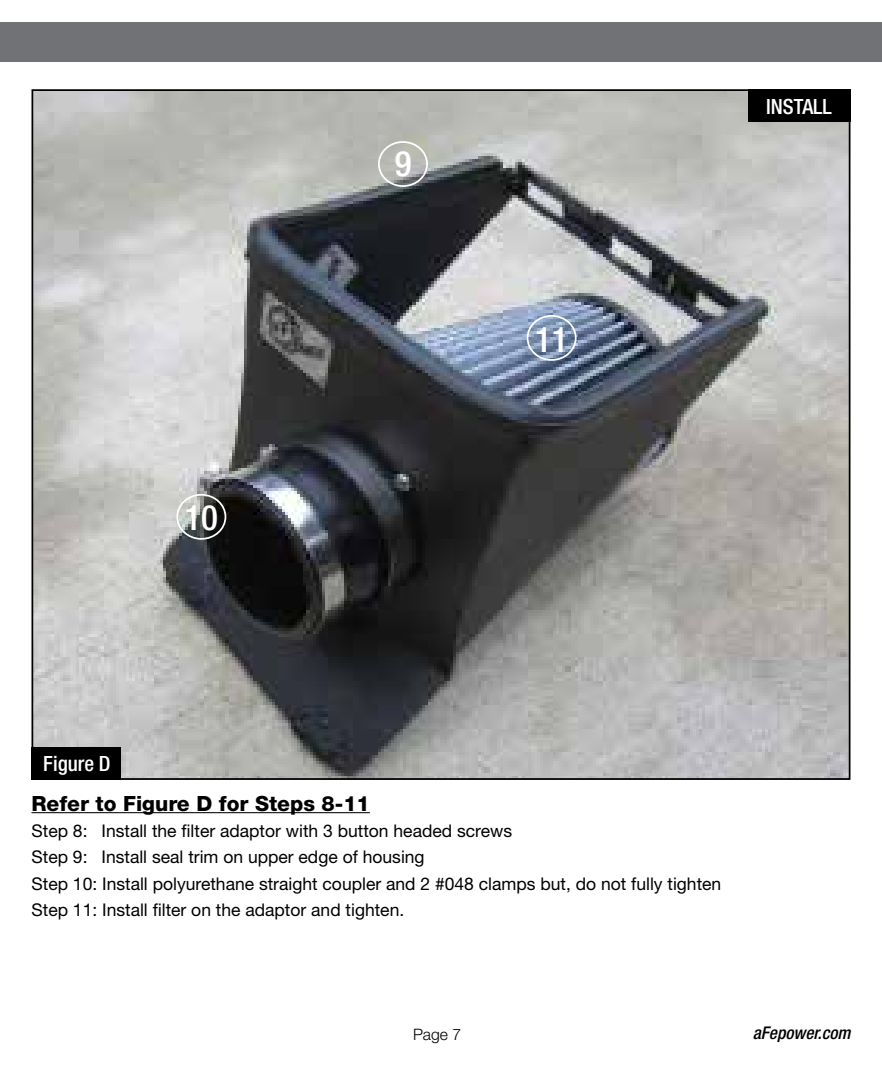
<style>
.page{position:relative;width:882px;height:1071px;background:#fff}
.page>*{position:absolute;margin:0;border:0;box-sizing:border-box;transform-origin:0 0}
.t1{font:500 condensed 35px "Helvetica Neue";color:#fff}
.t2{font:800 21px "Helvetica Neue";color:#000}
.t3{font:500 condensed 21px "Helvetica Neue";color:#fff}
.t4{font:17.5px/26.2px "Helvetica Neue";color:#000}
.t5{font:italic 500 condensed 17.5px "Helvetica Neue";color:#000}
.t6{font:300 15.75px "Helvetica Neue";color:#000}
</style>
<div class="page">
<img style="left:35px;top:92px;width:812px;height:685px">
<div style="left:0;top:23px;width:882px;height:39px;background:#717275"></div>
<hr style="left:32px;top:812px;width:338px;height:1px;background:#000">
<div style="left:32px;top:747px;width:89px;height:33px;background:#000"></div>
<div style="left:748px;top:89px;width:102px;height:33px;background:#000"></div>
<div style="left:176px;top:494px;width:50px;height:46px;border:2px solid #fff;border-radius:50%"></div>
<div style="left:527px;top:315px;width:50px;height:46px;border:2px solid #fff;border-radius:50%"></div>
<div style="left:378px;top:141px;width:50px;height:46px;border:2px solid #fff;border-radius:50%"></div>
<h1 class="t1" style="left:184px;top:497px;width:35px">10</h1>
<h1 class="t1" style="left:395px;top:143px;width:18px">9</h1>
<h1 class="t1" style="left:535px;top:318px;width:35px">11</h1>
<p class="t3" style="left:766px;top:94px;width:67px">INSTALL</p>
<p class="t3" style="left:43px;top:751px;width:69px">Figure D</p>
<p class="t2" style="left:32px;top:791px;width:340px">Refer to Figure D for Steps 8-11</p>
<p class="t4" style="left:32px;top:817px;width:691px">Step 8: Install the filter adaptor with 3 button headed screws<br>Step 9: Install seal trim on upper edge of housing<br>Step 10: Install polyurethane straight coupler and 2 #048 clamps but, do not fully tighten Step 11: Install filter on the adaptor and tighten.</p>
<p class="t6" style="left:413px;top:1024px;width:50px">Page 7</p>
<p class="t5" style="left:753px;top:1023px;width:99px">aFepower.com</p>
</div>
